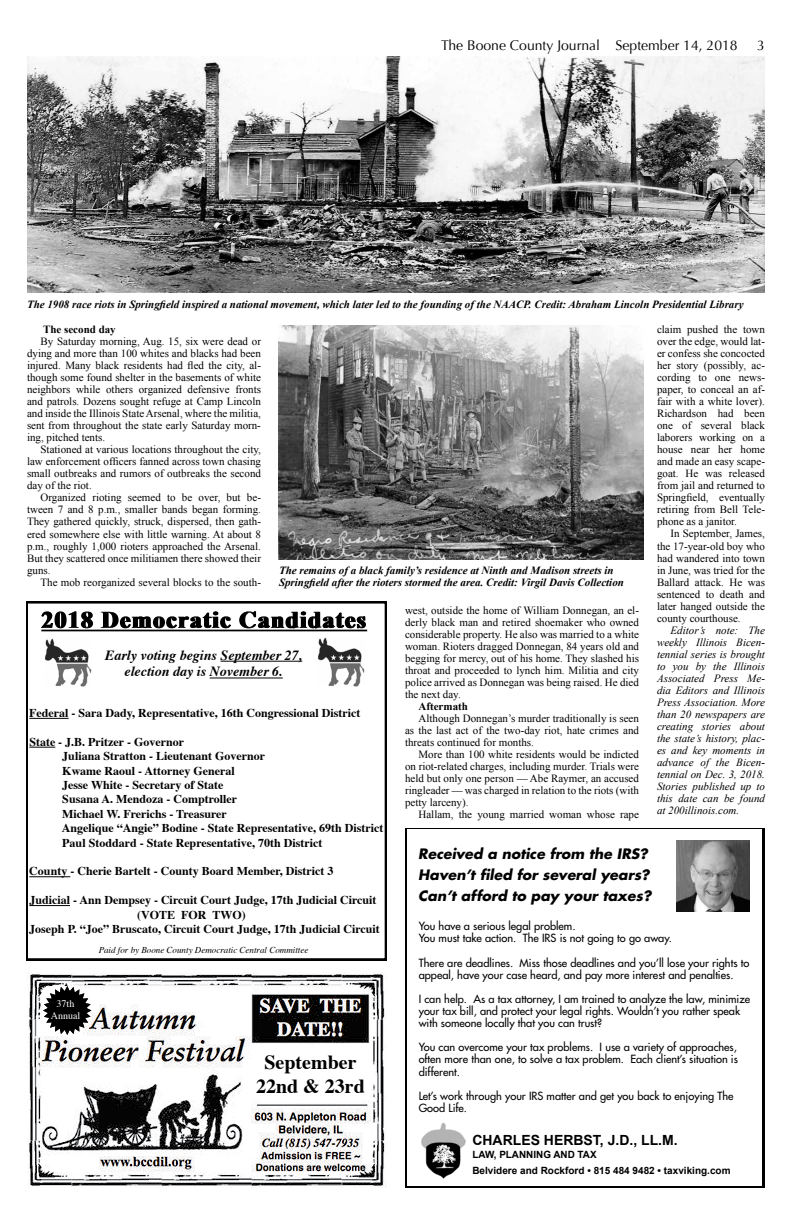
<style>
.page{position:relative;width:792px;height:1224px;background:#fff}
.page>*{position:absolute;margin:0;border:0;box-sizing:border-box;transform-origin:0 0}
.t1{font:700 20px/24px "Times";color:#000;text-align:center}
.t2{font:italic 700 14px/21px "Futura";color:#000}
.t3{font:italic 700 14px/16.8px "Times";color:#000;text-align:center}
.t4{font:14px "Optima";color:#000}
.t5{font:700 14px "Arial";color:#000}
.t6{font:700 12px/14.4px "Times";color:#000}
.t7{font:11px/12px "Times New Roman";color:#000;text-align:justify}
.t8{font:11px/12.1px "Futura";color:#000}
.t9{font:italic 11px/12px "Times New Roman";color:#000;text-align:justify}
.t10{font:italic 700 11px/12px "Times New Roman";color:#000}
.t11{font:700 11px "Times New Roman";color:#000}
.t12{font:700 10px/16.6px "Arial";color:#000}
.t13{font:10px/12px "Times";color:#fff;text-align:center}
.t14{font:italic 9px "Times";color:#000}
</style>
<div class="page">
<svg style="left:405px;top:828px;width:359px;height:360px"></svg>
<img style="left:420px;top:1119px;width:46px;height:61px">
<img style="left:676px;top:841px;width:74px;height:70px">
<img style="left:27px;top:972px;width:360px;height:216px">
<svg style="left:43px;top:986px;width:49px;height:49px"></svg>
<svg style="left:26px;top:602px;width:361px;height:358px"></svg>
<svg style="left:41px;top:611px;width:325px;height:18px"></svg>
<hr style="left:41px;top:630px;width:326px;height:1px;background:#000">
<hr style="left:221px;top:661px;width:81px;height:1px;background:#000">
<hr style="left:210px;top:677px;width:73px;height:1px;background:#000">
<img style="left:44px;top:638px;width:48px;height:48px">
<img style="left:318px;top:638px;width:47px;height:48px">
<hr style="left:29px;top:718px;width:40px;height:1px;background:#000">
<svg style="left:29px;top:747px;width:26px;height:1px"></svg>
<hr style="left:29px;top:876px;width:41px;height:1px;background:#000">
<hr style="left:29px;top:905px;width:41px;height:1px;background:#000">
<img style="left:27px;top:56px;width:738px;height:236px">
<img style="left:279px;top:326px;width:364px;height:234px">
<p class="t4" style="left:441px;top:37px;width:298px">The Boone County Journal September 14, 2018</p>
<p class="t4" style="left:757px;top:37px;width:9px">3</p>
<p class="t10" style="left:27px;top:299px;width:718px">The 1908 race riots in Springfield inspired a national movement, which later led to the founding of the NAACP. Credit: Abraham Lincoln Presidential Library</p>
<p class="t7" style="left:657px;top:324px;width:110px">claim pushed the town over the edge, would lat&shy;er confess she concocted her story (possibly, ac&shy;cording to one news&shy;paper, to conceal an af&shy;fair with a white lover).<br>Richardson had been one of several black laborers working on a house near her home and made an easy scape&shy;goat. He was released from jail and returned to Springfield, eventually retiring from Bell Tele&shy;phone as a janitor.</p>
<p class="t7" style="left:657px;top:528px;width:110px;text-indent:13px">In September, James, the 17-year-old boy who had wandered into town in June, was tried for the Ballard attack. He was sentenced to death and later hanged outside the county courthouse.</p>
<p class="t9" style="left:657px;top:624px;width:110px;text-indent:13px">Editor’s note: The weekly Illinois Bicen&shy;tennial series is brought to you by the Illinois Associated Press Me&shy;dia Editors and Illinois Press Association. More than 20 newspapers are creating stories about the state’s history, plac&shy;es and key moments in advance of the Bicen&shy;tennial on Dec. 3, 2018.<br>Stories published up to this date can be found at 200illinois.com.</p>
<p class="t11" style="left:43px;top:323px;width:74px">The second day</p>
<p class="t7" style="left:27px;top:336px;width:236px;text-indent:13px">By Saturday morning, Aug. 15, six were dead or dying and more than 100 whites and blacks had been injured. Many black residents had fled the city, al&shy;though some found shelter in the basements of white neighbors while others organized defensive fronts and patrols. Dozens sought refuge at Camp Lincoln and inside the Illinois State Arsenal, where the militia, sent from throughout the state early Saturday morn&shy;ing, pitched tents.</p>
<p class="t7" style="left:27px;top:444px;width:236px;text-indent:13px">Stationed at various locations throughout the city, law enforcement officers fanned across town chasing small outbreaks and rumors of outbreaks the second day of the riot.</p>
<p class="t7" style="left:27px;top:492px;width:236px;text-indent:13px">Organized rioting seemed to be over, but be&shy;tween 7 and 8 p.m., smaller bands began forming.<br>They gathered quickly, struck, dispersed, then gath&shy;ered somewhere else with little warning. At about 8 p.m., roughly 1,000 rioters approached the Arsenal.<br>But they scattered once militiamen there showed their guns.</p>
<p class="t7" style="left:40px;top:576px;width:222px">The mob reorganized several blocks to the south-</p>
<p class="t10" style="left:279px;top:564px;width:347px">The remains of a black family’s residence at Ninth and Madison streets in<br>Springfield after the rioters stormed the area. Credit: Virgil Davis Collection</p>
<p class="t7" style="left:405px;top:604px;width:236px">west, outside the home of William Donnegan, an el&shy;derly black man and retired shoemaker who owned considerable property. He also was married to a white woman. Rioters dragged Donnegan, 84 years old and begging for mercy, out of his home. They slashed his throat and proceeded to lynch him. Militia and city police arrived as Donnegan was being raised. He died the next day.</p>
<p class="t11" style="left:419px;top:700px;width:51px">Aftermath</p>
<p class="t7" style="left:405px;top:712px;width:236px;text-indent:13px">Although Donnegan’s murder traditionally is seen as the last act of the two-day riot, hate crimes and threats continued for months.</p>
<p class="t7" style="left:405px;top:748px;width:236px;text-indent:13px">More than 100 white residents would be indicted on riot-related charges, including murder. Trials were held but only one person — Abe Raymer, an accused ringleader — was charged in relation to the riots (with petty larceny).</p>
<p class="t7" style="left:419px;top:808px;width:222px">Hallam, the young married woman whose rape</p>
<p class="t3" style="left:105px;top:647px;width:199px">Early voting begins September 27, election day is November 6.</p>
<p class="t6" style="left:29px;top:706px;width:333px">Federal - Sara Dady, Representative, 16th Congressional District</p>
<p class="t6" style="left:62px;top:735px;width:323px;text-indent:-32px">State - J.B. Pritzer - Governor<br>Juliana Stratton - Lieutenant Governor<br>Kwame Raoul - Attorney General<br>Jesse White - Secretary of State<br>Susana A. Mendoza - Comptroller<br>Michael W. Frerichs - Treasurer<br>Angelique “Angie” Bodine - State Representative, 69th District Paul Stoddard - State Representative, 70th District</p>
<p class="t6" style="left:29px;top:865px;width:306px">County - Cherie Bartelt - County Board Member, District 3</p>
<p class="t6" style="left:29px;top:893px;width:349px">Judicial - Ann Dempsey - Circuit Court Judge, 17th Judicial Circuit</p>
<p class="t6" style="left:137px;top:908px;width:110px">(VOTE FOR TWO)</p>
<p class="t6" style="left:29px;top:922px;width:352px">Joseph P. “Joe” Bruscato, Circuit Court Judge, 17th Judicial Circuit</p>
<p class="t2" style="left:418px;top:843px;width:235px">Received a notice from the IRS?<br>Haven’t filed for several years?<br>Can’t afford to pay your taxes?</p>
<p class="t8" style="left:419px;top:920px;width:255px">You have a serious legal problem.<br>You must take action. The IRS is not going to go away.</p>
<p class="t8" style="left:419px;top:956px;width:332px">There are deadlines. Miss those deadlines and you’ll lose your rights to appeal, have your case heard, and pay more interest and penalties.</p>
<p class="t8" style="left:419px;top:993px;width:333px">I can help. As a tax attorney, I am trained to analyze the law, minimize your tax bill, and protect your legal rights. Wouldn’t you rather speak with someone locally that you can trust?</p>
<p class="t8" style="left:419px;top:1041px;width:321px;text-align:justify">You can overcome your tax problems. I use a variety of approaches, often more than one, to solve a tax problem. Each client’s situation is different.</p>
<p class="t8" style="left:419px;top:1090px;width:316px">Let’s work through your IRS matter and get you back to enjoying The<br>Good Life.</p>
<p class="t14" style="left:99px;top:944px;width:211px">Paid for by Boone County Democratic Central Committee</p>
<p class="t13" style="left:51px;top:998px;width:31px">37th<br>Annual</p>
<h1 class="t1" style="left:256px;top:1051px;width:110px">September<br>22nd &amp; 23rd</h1>
<p class="t5" style="left:472px;top:1132px;width:207px">CHARLES HERBST, J.D., LL.M.</p>
<p class="t12" style="left:472px;top:1146px;width:260px">LAW, PLANNING AND TAX<br>Belvidere and Rockford • 815 484 9482 • taxviking.com</p>
</div>
